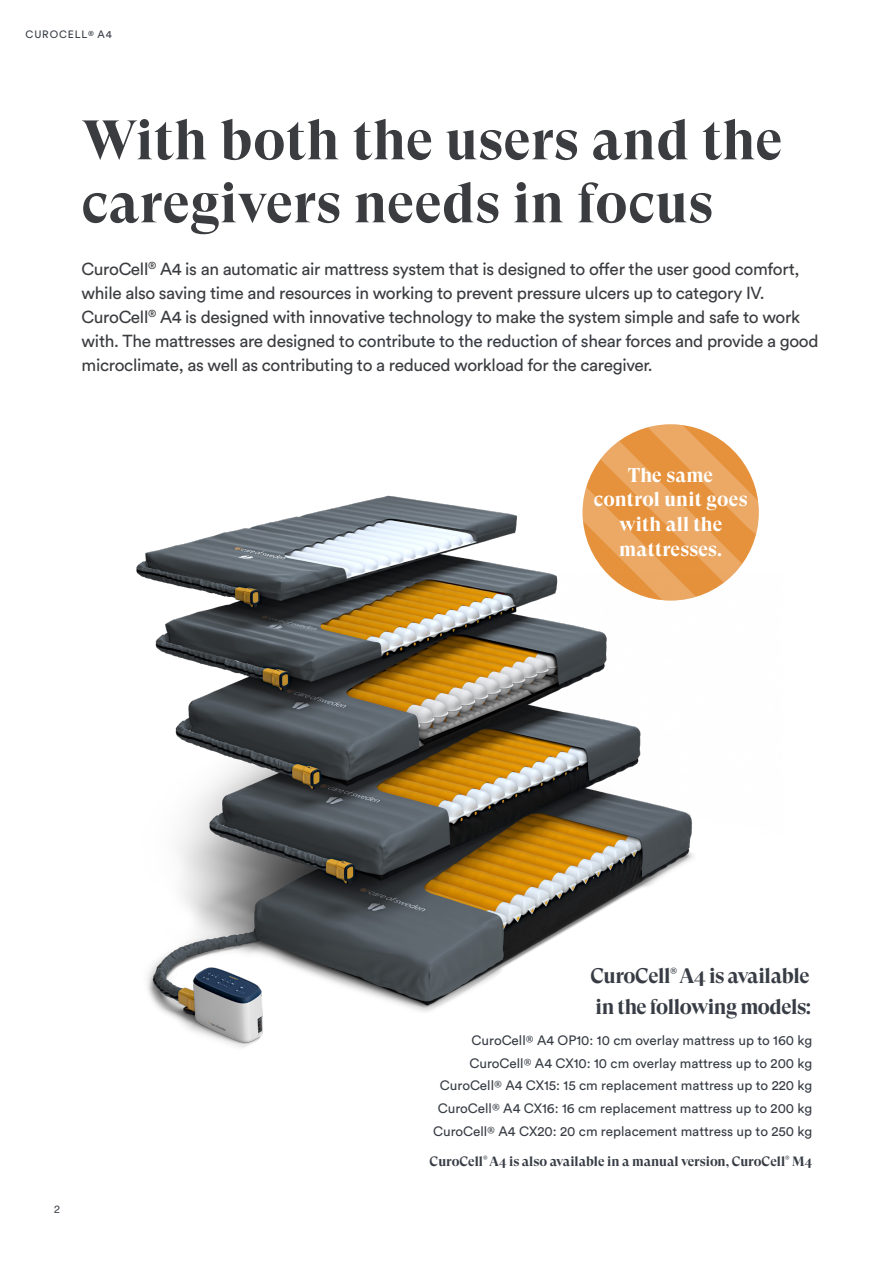
<style>
.page{position:relative;width:893px;height:1263px;background:#fff}
.page>*{position:absolute;margin:0;border:0;box-sizing:border-box;transform-origin:0 0}
.t1{font:700 55.5px "GT Super Display";letter-spacing:.01em;color:#3a3c3f}
.t2{font:700 21px "GT Super Display";letter-spacing:-.02em;color:#383d45}
.t3{font:700 19.8px/24.8px "GT Super Display";letter-spacing:.01em;color:#fff;text-align:center}
.t4{font:17.25px/24px "Circular Std";letter-spacing:-.02em;color:#3a3c3f}
.t5{font:13.5px "Circular Std";color:#383d45}
.t6{font:700 13.5px "GT Super Display";color:#383d45}
.t7{font:10.65px "Circular Std";letter-spacing:.08em;color:#383d45}
.t8{font:10.5px "Helvetica";color:#383d45}
.s1{color:#383d45}
.s2{font-family:"GT Super Display";font-weight:700}
</style>
<div class="page">
<img style="left:136px;top:424px;width:623px;height:624px">
<p class="t7" style="left:26px;top:28px;width:88px">CUROCELL<sup>®</sup> A4</p>
<p class="t1" style="left:82px;top:111px;width:702px">With both the users and the</p>
<p class="t1" style="left:82px;top:174px;width:633px">caregivers needs in focus</p>
<p class="t4" style="left:82px;top:257px;width:719px">CuroCell<sup>®</sup> A4 is an automatic air mattress system that is designed to offer the user good comfort, while also saving time and resources in working to prevent pressure ulcers up to category IV.</p>
<p class="t4" style="left:82px;top:305px;width:738px">CuroCell<sup>®</sup> A4 is designed with innovative technology to make the system simple and safe to work with. The mattresses are designed to <span class="s1">contribute to the reduction of shear</span> forces and provide a good microclimate, as well as contributing to a reduced workload for the caregiver.</p>
<p class="t3" style="left:628px;top:463px;width:86px">The same</p>
<p class="t3" style="left:594px;top:488px;width:155px">control unit goes with all the</p>
<p class="t3" style="left:619px;top:537px;width:105px">mattresses.</p>
<p class="t8" style="left:54px;top:1201px;width:7px">2</p>
<p class="t2" style="left:590px;top:964px;width:221px">CuroCell<sup>®</sup> A4 is available</p>
<p class="t2" style="left:596px;top:996px;width:217px">in the following models:</p>
<p class="t5" style="left:472px;top:1032px;width:342px">CuroCell<span class="s2">®</span> A4 OP10: 10 cm overlay mattress up to 160 kg</p>
<p class="t5" style="left:470px;top:1055px;width:344px">CuroCell<span class="s2">®</span> A4 CX10: 10 cm overlay mattress up to 200 kg</p>
<p class="t5" style="left:440px;top:1077px;width:374px">CuroCell<span class="s2">®</span> A4 CX15: 15 cm replacement mattress up to 220 kg</p>
<p class="t5" style="left:438px;top:1100px;width:376px">CuroCell<span class="s2">®</span> A4 CX16: 16 cm replacement mattress up to 200 kg</p>
<p class="t5" style="left:433px;top:1122px;width:380px">CuroCell<span class="s2">®</span> A4 CX20: 20 cm replacement mattress up to 250 kg</p>
<p class="t6" style="left:430px;top:1154px;width:384px">CuroCell<sup>®</sup> A4 is also available in a manual version, CuroCell<sup>®</sup> M4</p>
</div>
